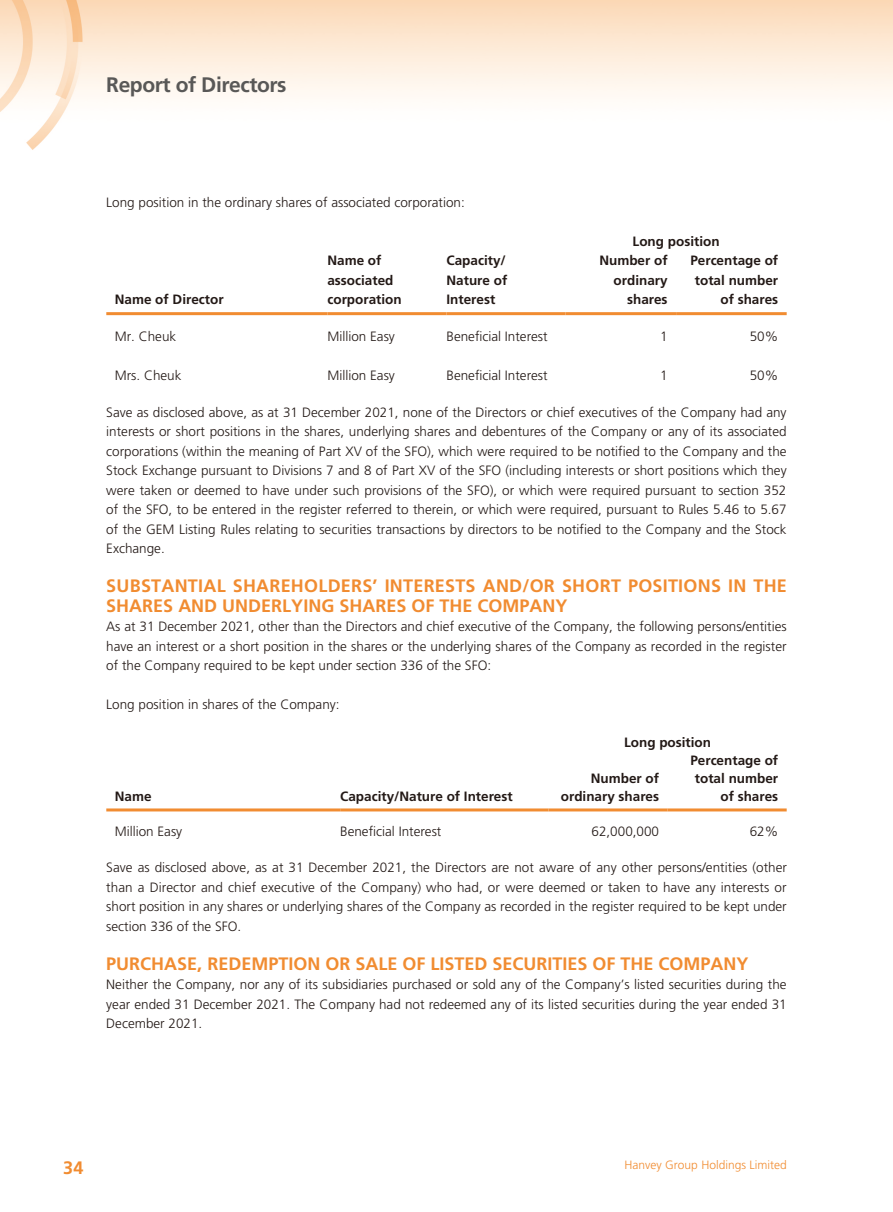
<style>
.page{position:relative;width:893px;height:1212px;background:#fff}
.page>*{position:absolute;margin:0;border:0;box-sizing:border-box;transform-origin:0 0}
.t1{font:700 21px "Frutiger LT Std";letter-spacing:-.02em;color:#595857}
.t2{font:700 18px/19.5px "Frutiger LT Std";color:#f18c31}
.t3{font:300 13.5px/19.5px "Frutiger LT Std";color:#231916;text-align:justify}
.t4{font:700 13.5px/19.5px "Frutiger LT Std";color:#231916;text-align:right}
.t5{font:300 12px "Frutiger LT Std";color:#f18c31}
</style>
<div class="page">
<img style="left:0;top:0;width:893px;height:812px">
<hr style="left:106px;top:312px;width:221px;height:3px;background:#f18c31">
<hr style="left:327px;top:312px;width:119px;height:3px;background:#f18c31">
<hr style="left:446px;top:312px;width:120px;height:3px;background:#f18c31">
<hr style="left:566px;top:312px;width:110px;height:3px;background:#f18c31">
<hr style="left:676px;top:312px;width:111px;height:3px;background:#f18c31">
<hr style="left:106px;top:808px;width:234px;height:3px;background:#f18c31">
<hr style="left:340px;top:808px;width:209px;height:3px;background:#f18c31">
<hr style="left:549px;top:808px;width:119px;height:3px;background:#f18c31">
<hr style="left:668px;top:808px;width:119px;height:3px;background:#f18c31">
<h1 class="t1" style="left:106px;top:72px;width:182px">Report of Directors</h1>
<p class="t3" style="left:106px;top:193px;width:360px">Long position in the ordinary shares of associated corporation:</p>
<p class="t4" style="left:633px;top:231px;width:88px">Long position</p>
<p class="t4" style="left:115px;top:290px;width:110px">Name of Director</p>
<p class="t4" style="left:327px;top:251px;width:76px;text-align:left">Name of associated corporation</p>
<p class="t4" style="left:446px;top:251px;width:62px;text-align:justify">Capacity/ Nature of Interest</p>
<p class="t4" style="left:599px;top:251px;width:70px">Number of ordinary shares</p>
<p class="t4" style="left:690px;top:251px;width:89px">Percentage of total number of shares</p>
<p class="t3" style="left:115px;top:327px;width:63px">Mr. Cheuk</p>
<p class="t3" style="left:327px;top:327px;width:69px">Million Easy</p>
<p class="t3" style="left:446px;top:327px;width:103px">Beneficial Interest</p>
<p class="t3" style="left:660px;top:327px;width:9px">1</p>
<p class="t3" style="left:750px;top:327px;width:30px">50%</p>
<p class="t3" style="left:115px;top:366px;width:68px">Mrs. Cheuk</p>
<p class="t3" style="left:327px;top:366px;width:69px">Million Easy</p>
<p class="t3" style="left:446px;top:366px;width:103px">Beneficial Interest</p>
<p class="t3" style="left:660px;top:366px;width:9px">1</p>
<p class="t3" style="left:750px;top:366px;width:30px">50%</p>
<p class="t3" style="left:106px;top:402px;width:682px">Save as disclosed above, as at 31 December 2021, none of the Directors or chief executives of the Company had any interests or short positions in the shares, underlying shares and debentures of the Company or any of its associated corporations (within the meaning of Part XV of the SFO), which were required to be notified to the Company and the Stock Exchange pursuant to Divisions 7 and 8 of Part XV of the SFO (including interests or short positions which they were taken or deemed to have under such provisions of the SFO), or which were required pursuant to section 352 of the SFO, to be entered in the register referred to therein, or which were required, pursuant to Rules 5.46 to 5.67 of the GEM Listing Rules relating to securities transactions by directors to be notified to the Company and the Stock Exchange.</p>
<h2 class="t2" style="left:106px;top:576px;width:682px">SUBSTANTIAL SHAREHOLDERS’ INTERESTS AND/OR SHORT POSITIONS IN THE<br>SHARES AND UNDERLYING SHARES OF THE COMPANY</h2>
<p class="t3" style="left:106px;top:617px;width:682px">As at 31 December 2021, other than the Directors and chief executive of the Company, the following persons/entities have an interest or a short position in the shares or the underlying shares of the Company as recorded in the register of the Company required to be kept under section 336 of the SFO:</p>
<p class="t3" style="left:106px;top:695px;width:235px">Long position in shares of the Company:</p>
<p class="t4" style="left:624px;top:732px;width:88px">Long position</p>
<p class="t4" style="left:115px;top:786px;width:38px">Name</p>
<p class="t4" style="left:340px;top:786px;width:174px">Capacity/Nature of Interest</p>
<p class="t4" style="left:561px;top:769px;width:100px;line-height:18px">Number of ordinary shares</p>
<p class="t4" style="left:690px;top:751px;width:89px;line-height:18px">Percentage of total number of shares</p>
<p class="t3" style="left:115px;top:821px;width:69px">Million Easy</p>
<p class="t3" style="left:340px;top:821px;width:103px">Beneficial Interest</p>
<p class="t3" style="left:591px;top:821px;width:69px">62,000,000</p>
<p class="t3" style="left:750px;top:821px;width:30px">62%</p>
<p class="t3" style="left:106px;top:858px;width:682px">Save as disclosed above, as at 31 December 2021, the Directors are not aware of any other persons/entities (other than a Director and chief executive of the Company) who had, or were deemed or taken to have any interests or short position in any shares or underlying shares of the Company as recorded in the register required to be kept under section 336 of the SFO.</p>
<h2 class="t2" style="left:106px;top:954px;width:644px">PURCHASE, REDEMPTION OR SALE OF LISTED SECURITIES OF THE COMPANY</h2>
<p class="t3" style="left:106px;top:975px;width:682px">Neither the Company, nor any of its subsidiaries purchased or sold any of the Company’s listed securities during the year ended 31 December 2021. The Company had not redeemed any of its listed securities during the year ended 31<br>December 2021.</p>
<h2 class="t2" style="left:63px;top:1158px;width:22px">34</h2>
<p class="t5" style="left:625px;top:1158px;width:164px">Hanvey Group Holdings Limited</p>
</div>
